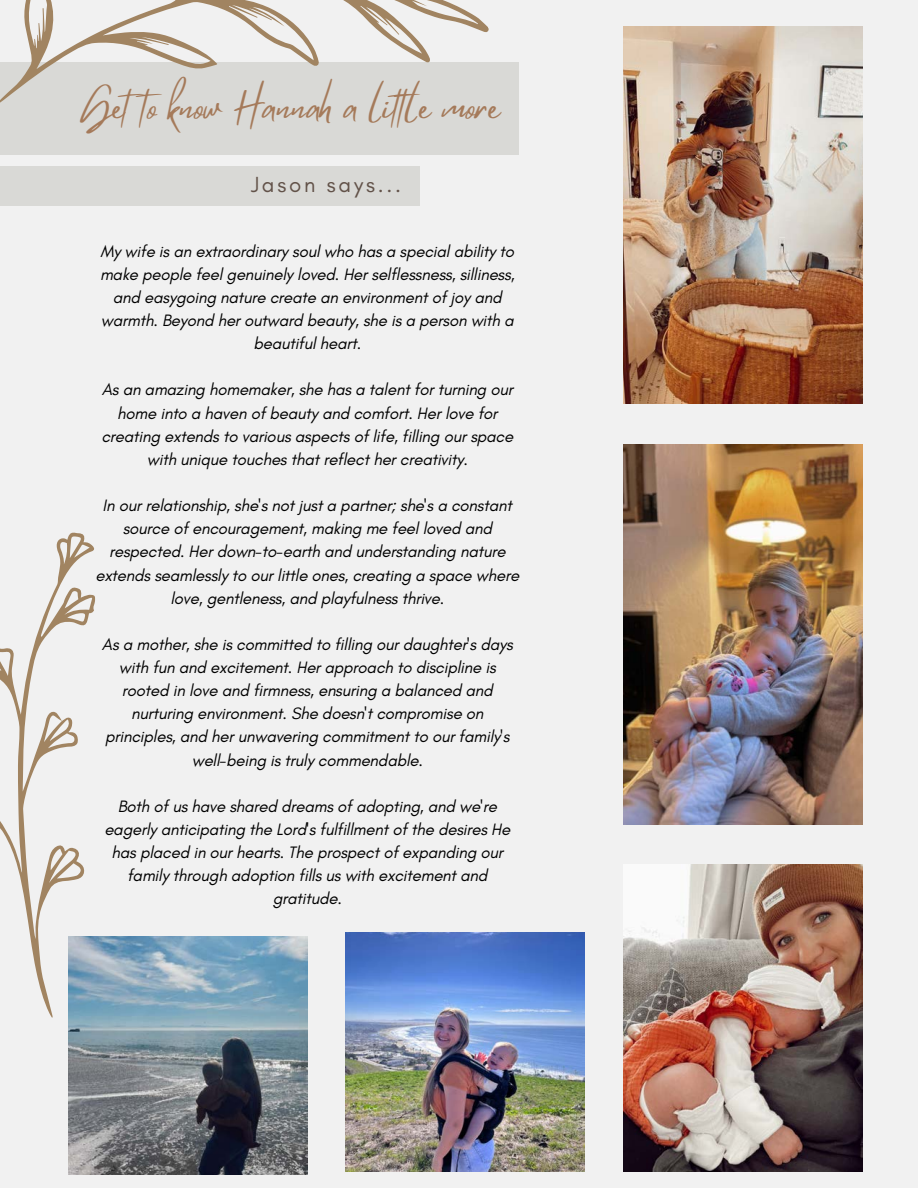
<style>
.page{position:relative;width:918px;height:1188px;background:#f1f1f1}
.page>*{position:absolute;margin:0;border:0;box-sizing:border-box;transform-origin:0 0}
.t1{font:37.35px "Mistrully";color:#a57a5a}
.t2{font:22.35px "Glacial Indifference";letter-spacing:.12em;color:#625249}
.t3{font:italic 16.8px/23.1px "Glacial Indifference";letter-spacing:-.015em;color:#000;text-align:center}
</style>
<div class="page">
<img style="left:623px;top:26px;width:239px;height:377px">
<img style="left:623px;top:444px;width:239px;height:380px">
<img style="left:623px;top:865px;width:239px;height:306px">
<img style="left:346px;top:933px;width:239px;height:238px">
<img style="left:69px;top:936px;width:238px;height:239px">
<svg style="left:0;top:532px;width:95px;height:486px"></svg>
<div style="left:0;top:62px;width:519px;height:92px;background:#d9d9d6"></div>
<svg style="left:0;top:0;width:493px;height:206px;fill:#d9d9d6"></svg>
<h1 class="t1" style="left:79px;top:77px;width:422px">Getto know Hannah a little more</h1>
<h2 class="t2" style="left:251px;top:171px;width:151px">Jason says...</h2>
<p class="t3" style="left:100px;top:239px;width:416px">My wife is an extraordinary soul who has a special ability to make people feel genuinely loved. Her selflessness, silliness, and easygoing nature create an environment of joy and warmth. Beyond her outward beauty, she is a person with a beautiful heart.</p>
<p class="t3" style="left:101px;top:378px;width:413px">As an amazing homemaker, she has a talent for turning our home into a haven of beauty and comfort. Her love for creating extends to various aspects of life, filling our space with unique touches that reflect her creativity.</p>
<p class="t3" style="left:95px;top:494px;width:425px">In our relationship, she's not just a partner; she's a constant source of encouragement, making me feel loved and respected. Her down-to-earth and understanding nature extends seamlessly to our little ones, creating a space where love, gentleness, and playfulness thrive.</p>
<p class="t3" style="left:102px;top:632px;width:412px">As a mother, she is committed to filling our daughter's days with fun and excitement. Her approach to discipline is rooted in love and firmness, ensuring a balanced and nurturing environment. She doesn't compromise on principles, and her unwavering commitment to our family's well-being is truly commendable.</p>
<p class="t3" style="left:104px;top:794px;width:407px">Both of us have shared dreams of adopting, and we're eagerly anticipating the Lord's fulfillment of the desires He has placed in our hearts. The prospect of expanding our family through adoption fills us with excitement and gratitude.</p>
</div>
